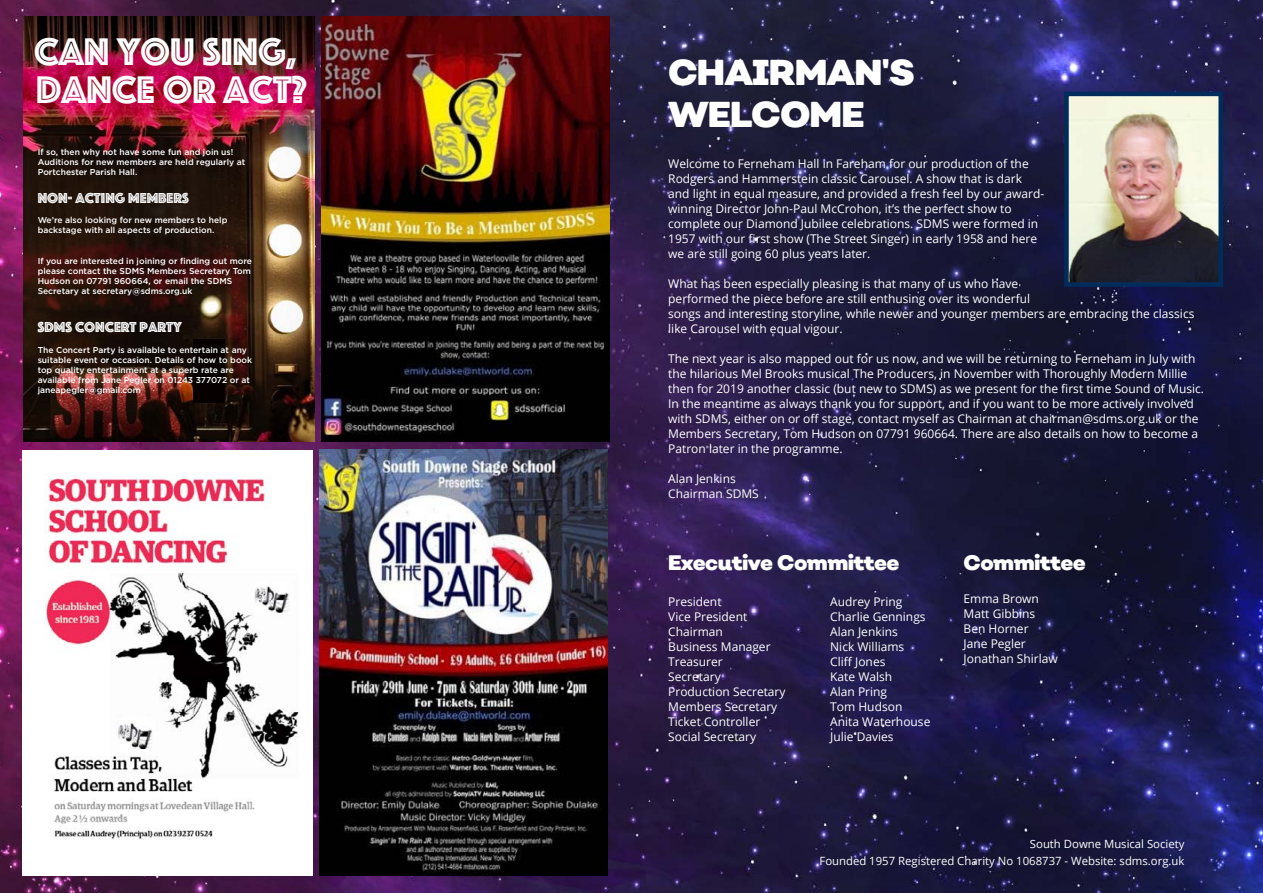
<style>
.page{position:relative;width:1263px;height:893px;background:#fff}
.page>*{position:absolute;margin:0;border:0;box-sizing:border-box;transform-origin:0 0}
.t1{font:39.9px/38.1px "Phosphate Inline";color:#fff}
.t2{font:900 36px/42px "Nutmeg";letter-spacing:-.025em;color:#fff}
.t3{font:900 21px "Nutmeg";letter-spacing:-.025em;color:#fff}
.t4{font:15px "Phosphate Inline";color:#fff}
.t5{font:12px/15px "Open Sans";color:#fff}
.t6{font:11.4px/16.4px "Open Sans";color:#fff;text-align:right}
.t7{font:500 8.55px/10.2px "Gotham";color:#fff}
.s1{font-family:"Arial";font-weight:700}
</style>
<div class="page">
<img style="left:0;top:0;width:1263px;height:893px">
<img style="left:1069px;top:97px;width:149px;height:185px">
<div style="left:1064px;top:92px;width:159px;height:195px;border:4px solid #002c5b"></div>
<div style="left:22px;top:450px;width:290px;height:425px;background:#fff"></div>
<img style="left:44px;top:476px;width:255px;height:364px">
<img style="left:320px;top:450px;width:287px;height:425px">
<img style="left:24px;top:16px;width:290px;height:426px">
<div style="left:194px;top:339px;width:31px;height:63px;background:#060000"></div>
<img style="left:321px;top:16px;width:288px;height:426px">
<h1 class="t1" style="left:34px;top:31px;width:274px">CAN YOU SING,<br>DANCE OR ACT?</h1>
<p class="t7" style="left:38px;top:146px;width:209px">If so, then why not have some fun and join us!<br>Auditions for new members are held regularly at<br>Portchester Parish Hall.</p>
<p class="t4" style="left:38px;top:187px;width:153px">NON- ACTING MEMBERS</p>
<p class="t7" style="left:38px;top:215px;width:191px">We’re also looking for new members to help backstage with all aspects of production.</p>
<p class="t7" style="left:38px;top:255px;width:216px">If you are interested in joining or finding out more please contact the SDMS Members Secretary Tom Hudson on 07791 960664, or email the SDMS Secretary at secretary@sdms.org.uk</p>
<p class="t4" style="left:38px;top:317px;width:146px">SDMS CONCERT PARTY</p>
<p class="t7" style="left:38px;top:344px;width:216px">The Concert Party is available to entertain at any suitable event or occasion. Details of how to book top quality entertainment at a superb rate are available from Jane Pegler on 01243 377072 or at janeapegler@gmail.com</p>
<h2 class="t2" style="left:668px;top:51px;width:248px">CHAIRMAN<span class="s1">'</span>S<br>WELCOME</h2>
<p class="t5" style="left:668px;top:156px;width:378px">Welcome to Ferneham Hall in Fareham for our production of the Rodgers and Hammerstein classic Carousel. A show that is dark and light in equal measure, and provided a fresh feel by our award&shy;winning Director John-Paul McCrohon, it’s the perfect show to complete our Diamond Jubilee celebrations. SDMS were formed in 1957 with our first show (The Street Singer) in early 1958 and here we are still going 60 plus years later.</p>
<p class="t5" style="left:668px;top:276px;width:528px">What has been especially pleasing is that many of us who have<br>performed the piece before are still enthusing over its wonderful<br>songs and interesting storyline, while newer and younger members are embracing the classics like Carousel with equal vigour.</p>
<p class="t5" style="left:668px;top:351px;width:537px">The next year is also mapped out for us now, and we will be returning to Ferneham in July with the hilarious Mel Brooks musical The Producers, in November with Thoroughly Modern Millie then for 2019 another classic (but new to SDMS) as we present for the first time Sound of Music.<br>In the meantime as always thank you for support, and if you want to be more actively involved with SDMS, either on or off stage, contact myself as Chairman at chairman@sdms.org.uk or the Members Secretary, Tom Hudson on 07791 960664. There are also details on how to become a Patron later in the programme.</p>
<p class="t5" style="left:668px;top:471px;width:92px">Alan Jenkins<br>Chairman SDMS</p>
<h3 class="t3" style="left:668px;top:549px;width:233px">Executive Committee</h3>
<p class="t5" style="left:668px;top:594px;width:55px">President</p>
<p class="t5" style="left:830px;top:594px;width:74px">Audrey Pring</p>
<p class="t5" style="left:668px;top:609px;width:81px">Vice President</p>
<p class="t5" style="left:830px;top:609px;width:97px">Charlie Gennings</p>
<p class="t5" style="left:668px;top:624px;width:56px">Chairman</p>
<p class="t5" style="left:830px;top:624px;width:69px">Alan Jenkins</p>
<p class="t5" style="left:668px;top:639px;width:104px">Business Manager</p>
<p class="t5" style="left:830px;top:639px;width:76px">Nick Williams</p>
<p class="t5" style="left:668px;top:654px;width:56px">Treasurer</p>
<p class="t5" style="left:830px;top:654px;width:57px">Cliff Jones</p>
<p class="t5" style="left:668px;top:669px;width:54px">Secretary</p>
<p class="t5" style="left:830px;top:669px;width:64px">Kate Walsh</p>
<p class="t5" style="left:668px;top:684px;width:119px">Production Secretary</p>
<p class="t5" style="left:830px;top:684px;width:58px">Alan Pring</p>
<p class="t5" style="left:668px;top:699px;width:111px">Members Secretary</p>
<p class="t5" style="left:830px;top:699px;width:74px">Tom Hudson</p>
<p class="t5" style="left:668px;top:714px;width:94px">Ticket Controller</p>
<p class="t5" style="left:830px;top:714px;width:102px">Anita Waterhouse</p>
<p class="t5" style="left:668px;top:729px;width:89px">Social Secretary</p>
<p class="t5" style="left:830px;top:729px;width:65px">Julie Davies</p>
<h3 class="t3" style="left:963px;top:549px;width:124px">Committee</h3>
<p class="t5" style="left:963px;top:591px;width:96px">Emma Brown<br>Matt Gibbins<br>Ben Horner<br>Jane Pegler<br>Jonathan Shirlaw</p>
<p class="t6" style="left:819px;top:836px;width:367px">South Downe Musical Society<br>Founded 1957 Registered Charity No 1068737 - Website: sdms.org.uk</p>
</div>
